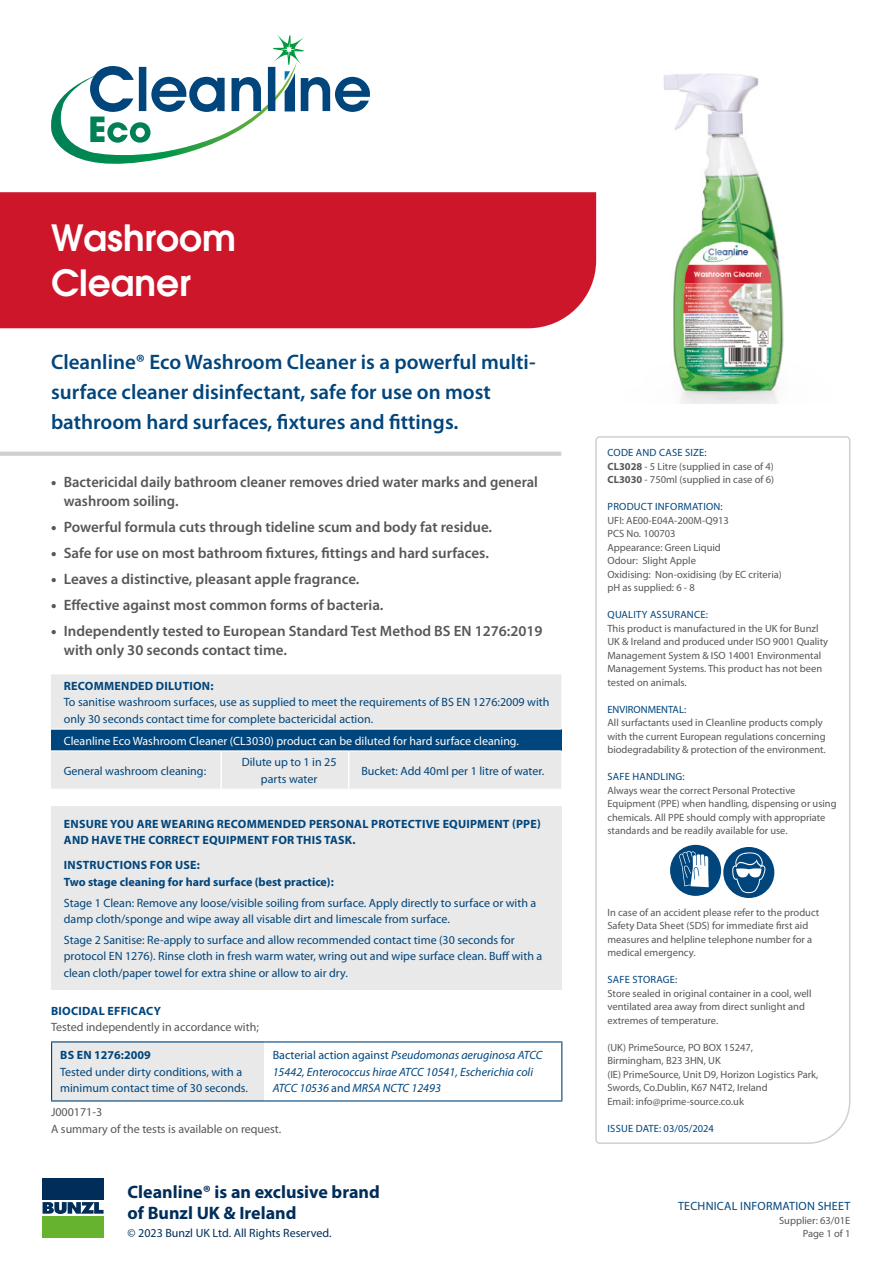
<style>
.page{position:relative;width:893px;height:1263px;background:#fff}
.page>*{position:absolute;margin:0;border:0;box-sizing:border-box;transform-origin:0 0}
.t1{font:600 36px/45px "Avant Garde";color:#fff}
.t2{font:600 21px/30px "Myriad Pro";color:#00457c}
.t3{font:700 18px/21px "Myriad Pro";color:#002d59}
.t4{font:600 15px/19.5px "Myriad Pro";color:#575756}
.t5{font:12px/16.5px "Myriad Pro";color:#00457c}
.t6{font:700 12px/16.5px "Myriad Pro";letter-spacing:.02em;color:#00457c}
.t7{font:italic 12px/16.5px "Myriad Pro";color:#00457c}
.t8{font:12px/16.5px "Myriad Pro";color:#575756}
.t9{font:12px "Myriad Pro";color:#fff}
.t10{font:700 12px/16.5px "Myriad Pro";color:#00457c}
.t11{font:12px "Myriad Pro";color:#002d59}
.t12{font:12px "Myriad Pro";letter-spacing:.02em;color:#00457c}
.t13{font:10.5px/13.5px "Myriad Pro";color:#575756}
.t14{font:10.5px "Myriad Pro";letter-spacing:.02em;color:#00457c}
.t15{font:10.5px "Myriad Pro";color:#00457c}
.s1{font-weight:900}
.s2{font-style:normal}
.s3{color:#00457c}
.s4{font-weight:700}
</style>
<div class="page">
<svg style="left:42px;top:1178px;width:62px;height:60px"></svg>
<div style="left:43px;top:1178px;width:61px;height:22px;background:#002d59"></div>
<div style="left:43px;top:1216px;width:61px;height:21px;background:#65b32e"></div>
<svg style="left:43px;top:1202px;width:61px;height:12px"></svg>
<svg style="left:51px;top:35px;width:319px;height:129px"></svg>
<div style="left:0;top:192px;width:596px;height:136px;background:#ce162b"></div>
<hr style="left:0;top:452px;width:561px;height:4px;background:#d0d0d0">
<div style="left:51px;top:674px;width:510px;height:115px;background:#e9e9e9"></div>
<div style="left:51px;top:729px;width:510px;height:22px;background:#00457c"></div>
<hr style="left:51px;top:728px;width:170px;height:2px;background:#fff">
<hr style="left:221px;top:728px;width:128px;height:2px;background:#fff">
<hr style="left:349px;top:728px;width:212px;height:2px;background:#fff">
<hr style="left:51px;top:750px;width:170px;height:1px;background:#fff">
<hr style="left:221px;top:750px;width:128px;height:1px;background:#fff">
<hr style="left:349px;top:750px;width:212px;height:1px;background:#fff">
<hr style="left:220px;top:751px;width:2px;height:38px;background:#fff">
<hr style="left:348px;top:751px;width:1px;height:38px;background:#fff">
<div style="left:51px;top:806px;width:510px;height:184px;background:#e9e9e9"></div>
<div style="left:52px;top:1042px;width:212px;height:59px;background:#e9e9e9"></div>
<hr style="left:51px;top:1041px;width:213px;height:1px;background:#00457c">
<hr style="left:51px;top:1042px;width:1px;height:58px;background:#00457c">
<hr style="left:51px;top:1100px;width:213px;height:1px;background:#00457c">
<hr style="left:264px;top:1100px;width:298px;height:1px;background:#00457c">
<hr style="left:264px;top:1041px;width:298px;height:1px;background:#00457c">
<hr style="left:561px;top:1042px;width:1px;height:58px;background:#00457c">
<svg style="left:595px;top:436px;width:256px;height:708px"></svg>
<img style="left:663px;top:73px;width:121px;height:331px">
<h1 class="t1" style="left:51px;top:215px;width:187px">Washroom<br>Cleaner</h1>
<h2 class="t2" style="left:51px;top:347px;width:486px">Cleanline® Eco Washroom Cleaner is a powerful multi&shy;surface cleaner disinfectant, safe for use on most bathroom hard surfaces, fixtures and fittings.</h2>
<h3 class="t4" style="left:64px;top:472px;width:476px;text-indent:-13px"><span class="s1">•</span> Bactericidal daily bathroom cleaner removes dried water marks and general washroom soiling.</h3>
<h3 class="t4" style="left:51px;top:518px;width:443px"><span class="s1">•</span> Powerful formula cuts through tideline scum and body fat residue.</h3>
<h3 class="t4" style="left:51px;top:543px;width:439px"><span class="s1">•</span> Safe for use on most bathroom fixtures, fittings and hard surfaces.</h3>
<h3 class="t4" style="left:51px;top:569px;width:310px"><span class="s1">•</span> Leaves a distinctive, pleasant apple fragrance.</h3>
<h3 class="t4" style="left:51px;top:595px;width:334px"><span class="s1">•</span> Effective against most common forms of bacteria.</h3>
<h3 class="t4" style="left:64px;top:621px;width:480px;text-indent:-13px"><span class="s1">•</span> Independently tested to European Standard Test Method BS EN 1276:2019 with only 30 seconds contact time.</h3>
<p class="t6" style="left:64px;top:678px;width:151px">RECOMMENDED DILUTION:</p>
<p class="t5" style="left:64px;top:694px;width:487px">To sanitise washroom surfaces, use as supplied to meet the requirements of BS EN 1276:2009 with only 30 seconds contact time for complete bactericidal action.</p>
<p class="t9" style="left:64px;top:734px;width:457px">Cleanline Eco Washroom Cleaner (CL3030) product can be diluted for hard surface cleaning.</p>
<p class="t5" style="left:64px;top:762px;width:144px">General washroom cleaning:</p>
<p class="t5" style="left:242px;top:754px;width:96px;text-align:center">Dilute up to 1 in 25 parts water</p>
<p class="t5" style="left:361px;top:762px;width:184px">Bucket: Add 40ml per 1 litre of water.</p>
<p class="t6" style="left:64px;top:816px;width:479px">ENSURE YOU ARE WEARING RECOMMENDED PERSONAL PROTECTIVE EQUIPMENT (PPE)<br>AND HAVE THE CORRECT EQUIPMENT FOR THIS TASK.</p>
<p class="t10" style="left:64px;top:857px;width:272px">INSTRUCTIONS FOR USE:<br>Two stage cleaning for hard surface (best practice):</p>
<p class="t5" style="left:64px;top:894px;width:474px">Stage 1 Clean: Remove any loose/visible soiling from surface. Apply directly to surface or with a damp cloth/sponge and wipe away all visable dirt and limescale from surface.</p>
<p class="t5" style="left:64px;top:932px;width:480px">Stage 2 Sanitise: Re-apply to surface and allow recommended contact time (30 seconds for protocol EN 1276). Rinse cloth in fresh warm water, wring out and wipe surface clean. Buff with a clean cloth/paper towel for extra shine or allow to air dry.</p>
<p class="t6" style="left:51px;top:1002px;width:111px">BIOCIDAL EFFICACY</p>
<p class="t8" style="left:51px;top:1019px;width:209px">Tested independently in accordance with;</p>
<p class="t10" style="left:60px;top:1047px;width:92px">BS EN 1276:2009</p>
<p class="t5" style="left:60px;top:1064px;width:189px">Tested under dirty conditions, with a minimum contact time of 30 seconds.</p>
<p class="t7" style="left:273px;top:1047px;width:271px"><span class="s2">Bacterial action against</span> Pseudomonas aeruginosa ATCC<br>15442, Enterococcus hirae ATCC 10541, Escherichia coli<br>ATCC 10536 <span class="s2">and</span> MRSA NCTC 12493</p>
<p class="t8" style="left:51px;top:1104px;width:232px">J000171-3<br>A summary of the tests is available on request.</p>
<h3 class="t3" style="left:128px;top:1182px;width:254px">Cleanline® is an exclusive brand of Bunzl UK &amp; Ireland</h3>
<p class="t11" style="left:128px;top:1227px;width:205px">© 2023 Bunzl UK Ltd. All Rights Reserved.</p>
<p class="t13" style="left:607px;top:446px;width:168px"><span class="s3">CODE AND CASE SIZE:<br></span><span class="s4">CL3028</span> - 5 Litre (supplied in case of 4)<br><span class="s4">CL3030</span> - 750ml (supplied in case of 6)</p>
<p class="t14" style="left:608px;top:501px;width:117px">PRODUCT INFORMATION:</p>
<p class="t13" style="left:607px;top:514px;width:176px">UFI: AE00-E04A-200M-Q913<br>PCS No. 100703<br>Appearance: Green Liquid<br>Odour: Slight Apple<br>Oxidising: Non-oxidising (by EC criteria) pH as supplied: 6 - 8</p>
<p class="t14" style="left:608px;top:609px;width:102px">QUALITY ASSURANCE:</p>
<p class="t13" style="left:607px;top:622px;width:222px">This product is manufactured in the UK for Bunzl UK &amp; Ireland and produced under ISO 9001 Quality Management System &amp; ISO 14001 Environmental Management Systems. This product has not been tested on animals.</p>
<p class="t15" style="left:607px;top:703px;width:80px">ENVIRONMENTAL:</p>
<p class="t13" style="left:607px;top:716px;width:220px">All surfactants used in Cleanline products comply with the current European regulations concerning biodegradability &amp; protection of the environment.</p>
<p class="t14" style="left:608px;top:771px;width:79px">SAFE HANDLING:</p>
<p class="t13" style="left:607px;top:784px;width:231px">Always wear the correct Personal Protective Equipment (PPE) when handling, dispensing or using chemicals. All PPE should comply with appropriate standards and be readily available for use.</p>
<p class="t13" style="left:607px;top:906px;width:213px">In case of an accident please refer to the product Safety Data Sheet (SDS) for immediate first aid measures and helpline telephone number for a medical emergency.</p>
<p class="t14" style="left:608px;top:974px;width:71px">SAFE STORAGE:</p>
<p class="t13" style="left:607px;top:987px;width:206px">Store sealed in original container in a cool, well ventilated area away from direct sunlight and extremes of temperature.</p>
<p class="t13" style="left:607px;top:1041px;width:212px">(UK) PrimeSource, PO BOX 15247,<br>Birmingham, B23 3HN, UK<br>(IE) PrimeSource, Unit D9, Horizon Logistics Park, Swords, Co.Dublin, K67 N4T2, Ireland<br>Email: info@prime-source.co.uk</p>
<p class="t14" style="left:608px;top:1122px;width:108px">ISSUE DATE: 03/05/2024</p>
<p class="t12" style="left:678px;top:1200px;width:174px">TECHNICAL INFORMATION SHEET</p>
<p class="t13" style="left:779px;top:1214px;width:73px;text-align:right">Supplier: 63/01E<br>Page 1 of 1</p>
</div>
